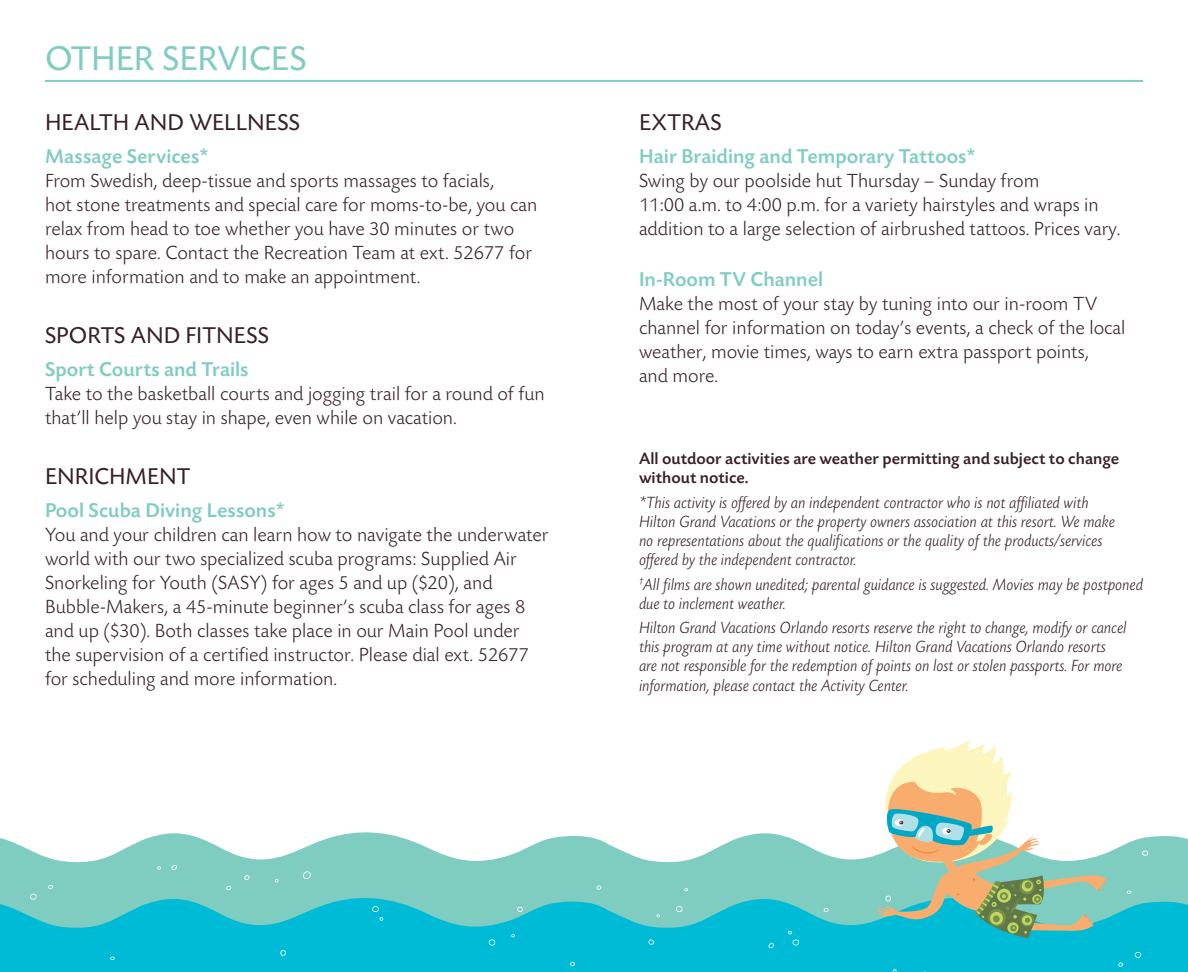
<style>
.page{position:relative;width:1188px;height:972px;background:#fff}
.page>*{position:absolute;margin:0;border:0;box-sizing:border-box;transform-origin:0 0}
.t1{font:36px "Today Sans BEF";color:#7fcdc1}
.t2{font:24px "Today Sans BEF";color:#382028}
.t3{font:500 21px "Today Sans BEF";color:#7fcdc1}
.t4{font:300 20px/24px "Today Sans BEF";color:#382028}
.t5{font:italic 300 17px/19px "Today Sans HEF";color:#382028}
.t6{font:500 17px/19px "Today Sans BEF";color:#382028}
</style>
<div class="page">
<hr style="left:45px;top:80px;width:1098px;height:2px;background:#7fcdc1">
<svg style="left:0;top:832px;width:1188px;height:61px;fill:#7fcdc1"></svg>
<svg style="left:0;top:893px;width:1188px;height:79px;background:#1cbfd1"></svg>
<svg style="left:684px;top:888px;width:4px;height:3px"></svg>
<svg style="left:1127px;top:890px;width:5px;height:4px"></svg>
<svg style="left:893px;top:969px;width:4px;height:3px"></svg>
<svg style="left:1142px;top:850px;width:7px;height:6px"></svg>
<svg style="left:1135px;top:952px;width:7px;height:6px"></svg>
<svg style="left:767px;top:943px;width:7px;height:6px"></svg>
<svg style="left:823px;top:908px;width:6px;height:5px"></svg>
<svg style="left:1118px;top:962px;width:6px;height:5px"></svg>
<svg style="left:596px;top:885px;width:6px;height:5px"></svg>
<svg style="left:788px;top:931px;width:12px;height:15px"></svg>
<svg style="left:648px;top:939px;width:7px;height:6px"></svg>
<svg style="left:656px;top:914px;width:4px;height:4px"></svg>
<svg style="left:676px;top:906px;width:7px;height:6px"></svg>
<svg style="left:873px;top:739px;width:234px;height:199px"></svg>
<svg style="left:157px;top:866px;width:4px;height:4px"></svg>
<svg style="left:110px;top:956px;width:5px;height:4px"></svg>
<svg style="left:275px;top:878px;width:4px;height:4px"></svg>
<svg style="left:280px;top:949px;width:6px;height:8px"></svg>
<svg style="left:29px;top:893px;width:8px;height:7px"></svg>
<svg style="left:171px;top:864px;width:7px;height:6px"></svg>
<svg style="left:302px;top:871px;width:9px;height:8px"></svg>
<svg style="left:226px;top:885px;width:6px;height:5px"></svg>
<svg style="left:244px;top:875px;width:6px;height:5px"></svg>
<svg style="left:48px;top:884px;width:5px;height:5px"></svg>
<svg style="left:570px;top:961px;width:5px;height:5px"></svg>
<svg style="left:372px;top:905px;width:11px;height:16px"></svg>
<svg style="left:517px;top:906px;width:6px;height:6px"></svg>
<svg style="left:511px;top:934px;width:4px;height:3px"></svg>
<svg style="left:488px;top:939px;width:7px;height:7px"></svg>
<h1 class="t1" style="left:45px;top:39px;width:263px">OTHER SERVICES</h1>
<p class="t2" style="left:45px;top:110px;width:257px">HEALTH AND WELLNESS</p>
<p class="t3" style="left:45px;top:145px;width:165px">Massage Services*</p>
<p class="t4" style="left:45px;top:170px;width:494px">From Swedish, deep-tissue and sports massages to facials,<br>hot stone treatments and special care for moms-to-be, you can relax from head to toe whether you have 30 minutes or two hours to spare. Contact the Recreation Team at ext. 52677 for more information and to make an appointment.</p>
<p class="t2" style="left:45px;top:323px;width:226px">SPORTS AND FITNESS</p>
<p class="t3" style="left:45px;top:358px;width:205px">Sport Courts and Trails</p>
<p class="t4" style="left:45px;top:383px;width:501px">Take to the basketball courts and jogging trail for a round of fun that’ll help you stay in shape, even while on vacation.</p>
<p class="t2" style="left:45px;top:464px;width:147px">ENRICHMENT</p>
<p class="t3" style="left:45px;top:499px;width:241px">Pool Scuba Diving Lessons*</p>
<p class="t4" style="left:45px;top:524px;width:505px">You and your children can learn how to navigate the underwater world with our two specialized scuba programs: Supplied Air Snorkeling for Youth (SASY) for ages 5 and up ($20), and Bubble-Makers, a 45-minute beginner’s scuba class for ages 8 and up ($30). Both classes take place in our Main Pool under the supervision of a certified instructor. Please dial ext. 52677 for scheduling and more information.</p>
<p class="t2" style="left:639px;top:110px;width:84px">EXTRAS</p>
<p class="t3" style="left:639px;top:145px;width:338px">Hair Braiding and Temporary Tattoos*</p>
<p class="t4" style="left:639px;top:170px;width:483px">Swing by our poolside hut Thursday – Sunday from<br>11:00 a.m. to 4:00 p.m. for a variety hairstyles and wraps in addition to a large selection of airbrushed tattoos. Prices vary.</p>
<p class="t3" style="left:639px;top:268px;width:186px">In-Room TV Channel</p>
<p class="t4" style="left:639px;top:293px;width:488px">Make the most of your stay by tuning into our in-room TV channel for information on today’s events, a check of the local weather, movie times, ways to earn extra passport points,<br>and more.</p>
<p class="t6" style="left:639px;top:450px;width:482px">All outdoor activities are weather permitting and subject to change without notice.</p>
<p class="t5" style="left:639px;top:494px;width:477px">*This activity is offered by an independent contractor who is not affiliated with Hilton Grand Vacations or the property owners association at this resort. We make no representations about the qualifications or the quality of the products/services offered by the independent contractor.</p>
<p class="t5" style="left:639px;top:575px;width:505px"><sup>†</sup>All films are shown unedited; parental guidance is suggested. Movies may be postponed due to inclement weather.</p>
<p class="t5" style="left:639px;top:619px;width:489px">Hilton Grand Vacations Orlando resorts reserve the right to change, modify or cancel this program at any time without notice. Hilton Grand Vacations Orlando resorts are not responsible for the redemption of points on lost or stolen passports. For more information, please contact the Activity Center.</p>
</div>
